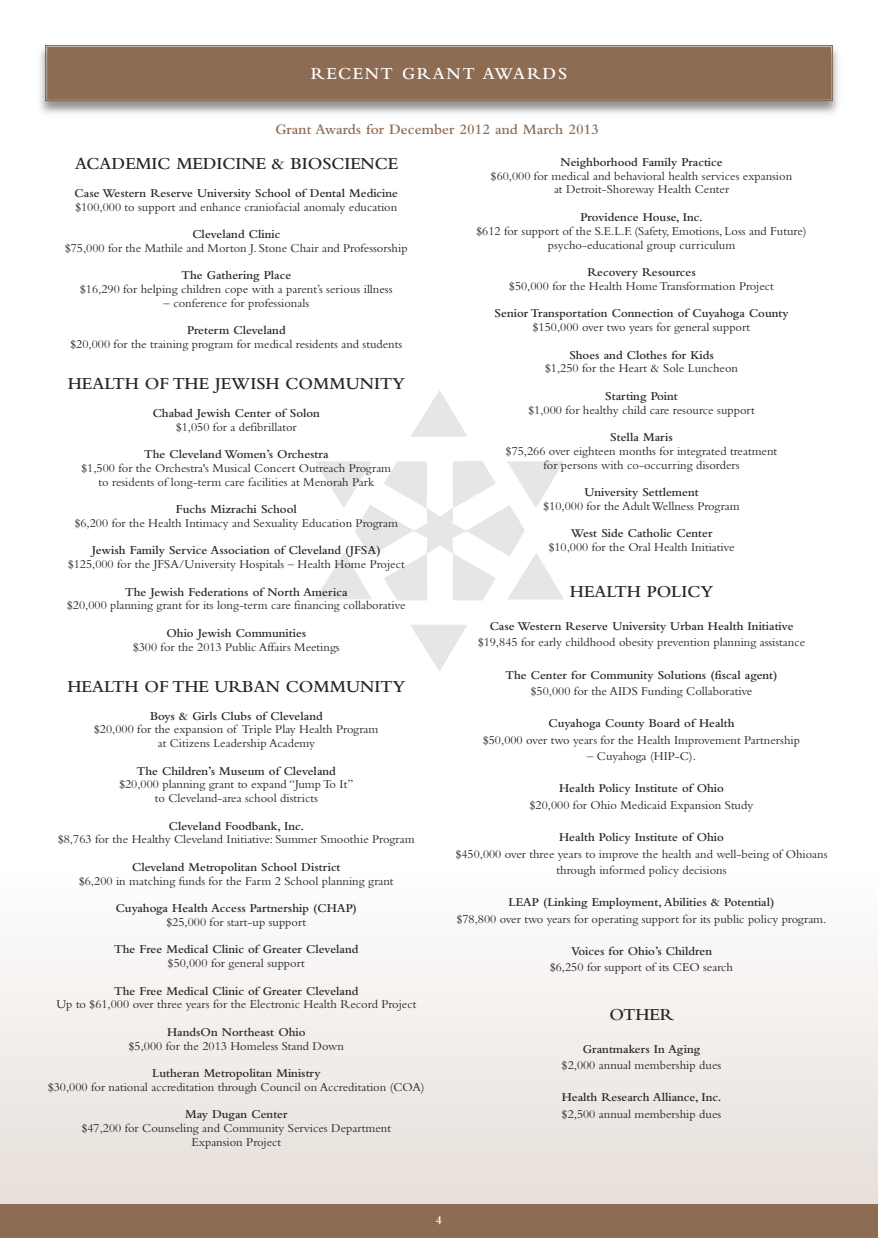
<style>
.page{position:relative;width:878px;height:1238px;background:#fff}
.page>*{position:absolute;margin:0;border:0;box-sizing:border-box;transform-origin:0 0}
.t1{font:600 17.5px "Bembo";color:#272627}
.t2{font:600 17.5px "Bembo";letter-spacing:.1em;color:#fff}
.t3{font:600 15px "Bembo";color:#8e6c53}
.t4{font:12.5px/13.8px "Bembo";color:#272627;text-align:center}
.t5{font:600 12.5px "Bembo";color:#272627}
.t6{font:600 12.5px "Bembo";color:#fff}
</style>
<div class="page">
<div style="left:0;top:865px;width:878px;height:372px;background:linear-gradient(to bottom,#fff,#e4dcd6)"></div>
<div style="left:0;top:1204px;width:878px;height:33px;background:#8e6c53"></div>
<img style="left:315px;top:390px;width:248px;height:280px">
<img style="left:40px;top:45px;width:798px;height:69px">
<div style="left:48px;top:48px;width:782px;height:51px;background:#8e6c53"></div>
<div style="left:45px;top:45px;width:787px;height:56px;border:1px solid #8e6c53"></div>
<div style="left:47px;top:47px;width:783px;height:52px;border:1px solid #8e6c53"></div>
<h1 class="t2" style="left:311px;top:67px;width:258px">RECENT GRANT AWARDS</h1>
<p class="t3" style="left:275px;top:124px;width:325px">Grant Awards for December 2012 and March 2013</p>
<h1 class="t1" style="left:75px;top:157px;width:324px">ACADEMIC MEDICINE &amp; BIOSCIENCE</h1>
<p class="t5" style="left:75px;top:188px;width:325px">Case Western Reserve University School of Dental Medicine</p>
<p class="t4" style="left:75px;top:201px;width:323px">$100,000 to support and enhance craniofacial anomaly education</p>
<p class="t5" style="left:192px;top:230px;width:89px">Cleveland Clinic</p>
<p class="t4" style="left:65px;top:242px;width:344px">$75,000 for the Mathile and Morton J. Stone Chair and Professorship</p>
<p class="t5" style="left:181px;top:271px;width:111px">The Gathering Place</p>
<p class="t4" style="left:80px;top:283px;width:314px">$16,290 for helping children cope with a parent’s serious illness</p>
<p class="t4" style="left:164px;top:297px;width:147px">– conference for professionals</p>
<p class="t5" style="left:187px;top:326px;width:100px">Preterm Cleveland</p>
<p class="t4" style="left:71px;top:338px;width:333px">$20,000 for the training program for medical residents and students</p>
<h1 class="t1" style="left:68px;top:377px;width:338px">HEALTH OF THE JEWISH COMMUNITY</h1>
<p class="t5" style="left:153px;top:408px;width:169px">Chabad Jewish Center of Solon</p>
<p class="t4" style="left:176px;top:421px;width:122px">$1,050 for a defibrillator</p>
<p class="t5" style="left:144px;top:450px;width:186px">The Cleveland Women’s Orchestra</p>
<p class="t4" style="left:82px;top:462px;width:311px">$1,500 for the Orchestra's Musical Concert Outreach Program to residents of long-term care facilities at Menorah Park</p>
<p class="t5" style="left:176px;top:505px;width:122px">Fuchs Mizrachi School</p>
<p class="t4" style="left:75px;top:517px;width:324px">$6,200 for the Health Intimacy and Sexuality Education Program</p>
<p class="t5" style="left:92px;top:546px;width:290px">Jewish Family Service Association of Cleveland (JFSA)</p>
<p class="t4" style="left:68px;top:558px;width:338px">$125,000 for the JFSA/University Hospitals – Health Home Project</p>
<p class="t5" style="left:125px;top:587px;width:224px">The Jewish Federations of North America</p>
<p class="t4" style="left:67px;top:600px;width:340px">$20,000 planning grant for its long-term care financing collaborative</p>
<p class="t5" style="left:166px;top:628px;width:141px">Ohio Jewish Communities</p>
<p class="t4" style="left:133px;top:641px;width:208px">$300 for the 2013 Public Affairs Meetings</p>
<h1 class="t1" style="left:67px;top:680px;width:339px">HEALTH OF THE URBAN COMMUNITY</h1>
<p class="t5" style="left:150px;top:711px;width:174px">Boys &amp; Girls Clubs of Cleveland</p>
<p class="t4" style="left:94px;top:723px;width:286px">$20,000 for the expansion of Triple Play Health Program at Citizens Leadership Academy</p>
<p class="t5" style="left:137px;top:766px;width:200px">The Children’s Museum of Cleveland</p>
<p class="t4" style="left:119px;top:778px;width:235px">$20,000 planning grant to expand “Jump To It” to Cleveland-area school districts</p>
<p class="t5" style="left:169px;top:821px;width:137px">Cleveland Foodbank, Inc.</p>
<p class="t4" style="left:58px;top:833px;width:358px">$8,763 for the Healthy Cleveland Initiative: Summer Smoothie Program</p>
<p class="t5" style="left:132px;top:862px;width:210px">Cleveland Metropolitan School District</p>
<p class="t4" style="left:79px;top:875px;width:316px">$6,200 in matching funds for the Farm 2 School planning grant</p>
<p class="t5" style="left:116px;top:903px;width:243px">Cuyahoga Health Access Partnership (CHAP)</p>
<p class="t4" style="left:166px;top:916px;width:141px">$25,000 for start-up support</p>
<p class="t5" style="left:114px;top:945px;width:246px">The Free Medical Clinic of Greater Cleveland</p>
<p class="t4" style="left:168px;top:957px;width:138px">$50,000 for general support</p>
<p class="t5" style="left:114px;top:986px;width:246px">The Free Medical Clinic of Greater Cleveland</p>
<p class="t4" style="left:56px;top:998px;width:361px">Up to $61,000 over three years for the Electronic Health Record Project</p>
<p class="t5" style="left:167px;top:1027px;width:140px">HandsOn Northeast Ohio</p>
<p class="t4" style="left:129px;top:1040px;width:216px">$5,000 for the 2013 Homeless Stand Down</p>
<p class="t5" style="left:152px;top:1068px;width:170px">Lutheran Metropolitan Ministry</p>
<p class="t4" style="left:48px;top:1081px;width:378px">$30,000 for national accreditation through Council on Accreditation (COA)</p>
<p class="t5" style="left:185px;top:1110px;width:104px">May Dugan Center</p>
<p class="t4" style="left:82px;top:1122px;width:311px">$47,200 for Counseling and Community Services Department<br>Expansion Project</p>
<p class="t5" style="left:560px;top:158px;width:164px">Neighborhood Family Practice</p>
<p class="t4" style="left:491px;top:170px;width:303px">$60,000 for medical and behavioral health services expansion at Detroit-Shoreway Health Center</p>
<p class="t5" style="left:580px;top:213px;width:124px">Providence House, Inc.</p>
<p class="t4" style="left:476px;top:225px;width:331px">$612 for support of the S.E.L.F. (Safety, Emotions, Loss and Future) psycho-educational group curriculum</p>
<p class="t5" style="left:587px;top:268px;width:110px">Recovery Resources</p>
<p class="t4" style="left:509px;top:280px;width:266px">$50,000 for the Health Home Transformation Project</p>
<p class="t5" style="left:494px;top:309px;width:295px">Senior Transportation Connection of Cuyahoga County</p>
<p class="t4" style="left:533px;top:321px;width:219px">$150,000 over two years for general support</p>
<p class="t5" style="left:569px;top:350px;width:146px">Shoes and Clothes for Kids</p>
<p class="t4" style="left:545px;top:363px;width:194px">$1,250 for the Heart &amp; Sole Luncheon</p>
<p class="t5" style="left:605px;top:391px;width:74px">Starting Point</p>
<p class="t4" style="left:528px;top:404px;width:228px">$1,000 for healthy child care resource support</p>
<p class="t5" style="left:610px;top:433px;width:64px">Stella Maris</p>
<p class="t4" style="left:506px;top:445px;width:273px">$75,266 over eighteen months for integrated treatment for persons with co-occurring disorders</p>
<p class="t5" style="left:584px;top:488px;width:116px">University Settlement</p>
<p class="t4" style="left:543px;top:500px;width:198px">$10,000 for the Adult Wellness Program</p>
<p class="t5" style="left:570px;top:529px;width:143px">West Side Catholic Center</p>
<p class="t4" style="left:548px;top:541px;width:187px">$10,000 for the Oral Health Initiative</p>
<h1 class="t1" style="left:570px;top:585px;width:145px">HEALTH POLICY</h1>
<p class="t5" style="left:489px;top:621px;width:305px">Case Western Reserve University Urban Health Initiative</p>
<p class="t4" style="left:478px;top:636px;width:328px">$19,845 for early childhood obesity prevention planning assistance</p>
<p class="t5" style="left:505px;top:670px;width:273px">The Center for Community Solutions (fiscal agent)</p>
<p class="t4" style="left:531px;top:685px;width:223px">$50,000 for the AIDS Funding Collaborative</p>
<p class="t5" style="left:548px;top:719px;width:187px">Cuyahoga County Board of Health</p>
<p class="t4" style="left:483px;top:734px;width:318px">$50,000 over two years for the Health Improvement Partnership</p>
<p class="t4" style="left:587px;top:750px;width:110px">– Cuyahoga (HIP-C).</p>
<p class="t5" style="left:559px;top:784px;width:166px">Health Policy Institute of Ohio</p>
<p class="t4" style="left:530px;top:799px;width:225px">$20,000 for Ohio Medicaid Expansion Study</p>
<p class="t5" style="left:559px;top:833px;width:166px">Health Policy Institute of Ohio</p>
<p class="t4" style="left:455px;top:846px;width:373px;line-height:16.2px">$450,000 over three years to improve the health and well-being of Ohioans through informed policy decisions</p>
<p class="t5" style="left:508px;top:898px;width:267px">LEAP (Linking Employment, Abilities &amp; Potential)</p>
<p class="t4" style="left:456px;top:913px;width:371px">$78,800 over two years for operating support for its public policy program.</p>
<p class="t5" style="left:571px;top:946px;width:142px">Voices for Ohio’s Children</p>
<p class="t4" style="left:550px;top:961px;width:184px">$6,250 for support of its CEO search</p>
<h1 class="t1" style="left:609px;top:1008px;width:65px">OTHER</h1>
<p class="t5" style="left:583px;top:1044px;width:119px">Grantmakers In Aging</p>
<p class="t4" style="left:562px;top:1059px;width:161px">$2,000 annual membership dues</p>
<p class="t5" style="left:561px;top:1093px;width:161px">Health Research Alliance, Inc.</p>
<p class="t4" style="left:562px;top:1108px;width:161px">$2,500 annual membership dues</p>
<p class="t6" style="left:436px;top:1215px;width:8px">4</p>
</div>
